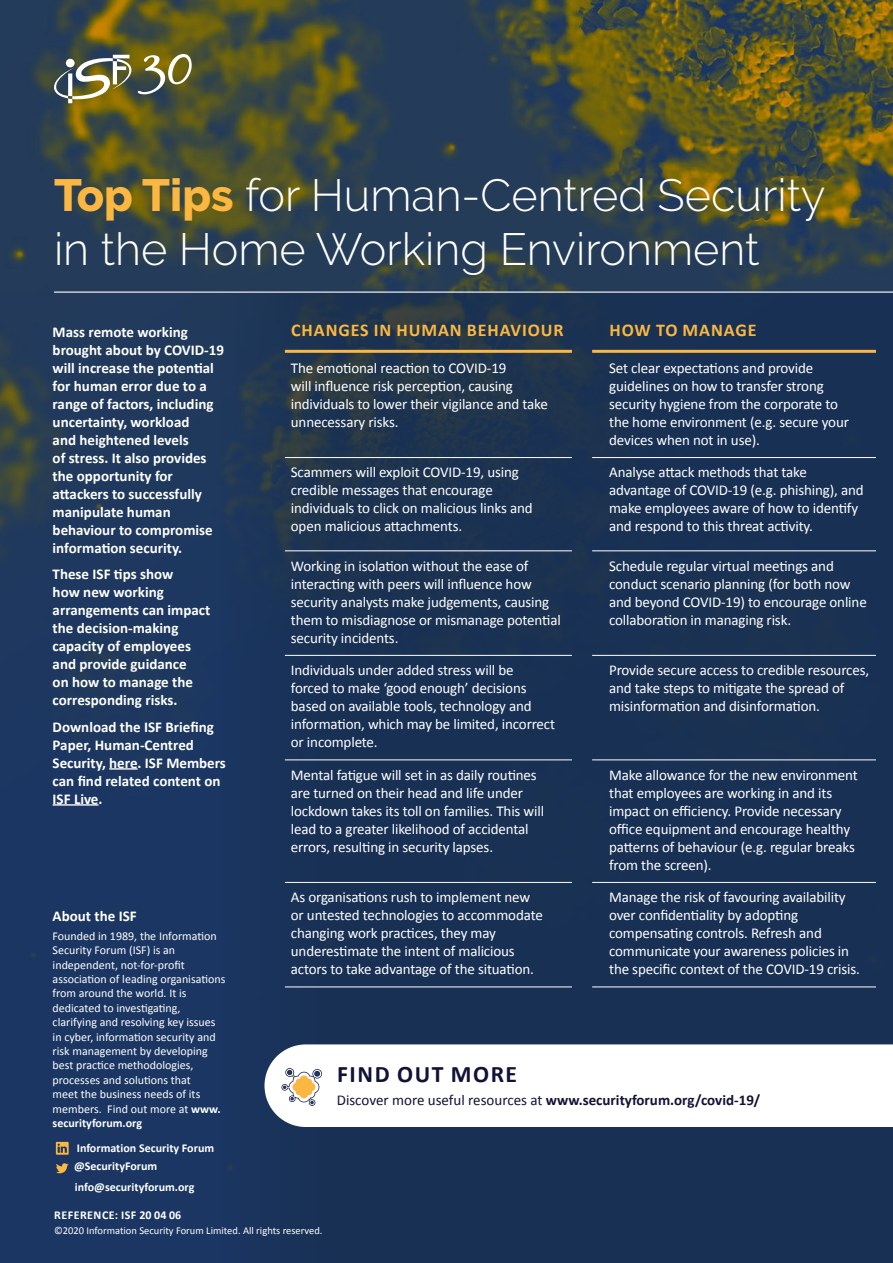
<style>
.page{position:relative;width:893px;height:1263px;background:#fff}
.page>*{position:absolute;margin:0;border:0;box-sizing:border-box;transform-origin:0 0}
.t1{font:300 45px/54px "Raleway";color:#fff}
.t2{font:700 23.7px "Calibri";letter-spacing:.065em;color:#121137}
.t3{font:700 18px "Calibri";letter-spacing:.05em;color:#fab742}
.t4{font:15px/18px "Calibri";letter-spacing:-.01em;color:#fff}
.t5{font:700 15px/18px "Calibri";color:#fff}
.t6{font:700 15px "Calibri";color:#121137}
.t7{font:12px/14.4px "Calibri";color:#fff}
.t8{font:700 12px/18.6px "Calibri";color:#fff}
.t9{font:700 12px "Calibri";letter-spacing:.04em;color:#fff}
.t10{font:10.5px "Calibri";color:#fff}
.s1{font-weight:800;color:#fab742}
.s2{font-weight:700}
.s3{font-weight:400}
</style>
<div class="page">
<img style="left:0;top:0;width:893px;height:292px">
<svg style="left:51px;top:54px;width:141px;height:49px"></svg>
<div style="left:0;top:292px;width:893px;height:971px;background:linear-gradient(to right,#1e385d,#182f50)"></div>
<svg style="left:56px;top:1142px;width:13px;height:13px"></svg>
<svg style="left:56px;top:1163px;width:13px;height:11px"></svg>
<hr style="left:54px;top:292px;width:839px;height:1px;background:#fff">
<hr style="left:109px;top:768px;width:29px;height:2px;background:#fff">
<hr style="left:53px;top:804px;width:46px;height:2px;background:#fff">
<svg style="left:264px;top:1044px;width:629px;height:83px"></svg>
<svg style="left:281px;top:1068px;width:42px;height:38px"></svg>
<hr style="left:285px;top:457px;width:287px;height:1px;background:#fff">
<hr style="left:285px;top:655px;width:287px;height:1px;background:#fff">
<hr style="left:285px;top:759px;width:287px;height:1px;background:#fff">
<hr style="left:285px;top:882px;width:287px;height:1px;background:#fff">
<hr style="left:285px;top:986px;width:287px;height:1px;background:#fff">
<hr style="left:592px;top:457px;width:284px;height:1px;background:#fff">
<hr style="left:592px;top:550px;width:284px;height:1px;background:#fff">
<hr style="left:592px;top:655px;width:284px;height:1px;background:#fff">
<hr style="left:592px;top:759px;width:284px;height:1px;background:#fff">
<hr style="left:592px;top:882px;width:284px;height:1px;background:#fff">
<hr style="left:592px;top:986px;width:284px;height:1px;background:#fff">
<hr style="left:285px;top:550px;width:287px;height:1px;background:#fff">
<hr style="left:592px;top:350px;width:284px;height:3px;background:#fab742">
<hr style="left:285px;top:350px;width:287px;height:3px;background:#fab742">
<h1 class="t1" style="left:54px;top:168px;width:773px"><span class="s1">Top Tips</span> for Human-Centred Security in the Home Working Environment</h1>
<p class="t5" style="left:53px;top:323px;width:173px">Mass remote working brought about by COVID-19 will increase the potential for human error due to a range of factors, including uncertainty, workload<br>and heightened levels<br>of stress. It also provides the opportunity for attackers to successfully manipulate human behaviour to compromise information security.</p>
<p class="t5" style="left:53px;top:565px;width:159px">These ISF tips show<br>how new working arrangements can impact the decision-making capacity of employees and provide guidance<br>on how to manage the corresponding risks.</p>
<p class="t5" style="left:53px;top:718px;width:175px">Download the ISF Briefing<br>Paper, Human-Centred<br>Security, here. ISF Members can find related content on<br>ISF Live.</p>
<p class="t5" style="left:53px;top:907px;width:86px">About the ISF</p>
<p class="t7" style="left:53px;top:929px;width:174px">Founded in 1989, the Information<br>Security Forum (ISF) is an independent, not-for-profit association of leading organisations from around the world. It is dedicated to investigating, clarifying and resolving key issues in cyber, information security and risk management by developing best practice methodologies, processes and solutions that<br>meet the business needs of its members. Find out more at <span class="s2">www. securityforum.org</span></p>
<p class="t8" style="left:74px;top:1138px;width:142px">Information Security Forum @SecurityForum</p>
<p class="t8" style="left:75px;top:1178px;width:121px">info@securityforum.org</p>
<p class="t3" style="left:291px;top:319px;width:274px">CHANGES IN HUMAN BEHAVIOUR</p>
<p class="t3" style="left:609px;top:319px;width:149px">HOW TO MANAGE</p>
<p class="t4" style="left:291px;top:359px;width:258px">The emotional reaction to COVID-19<br>will influence risk perception, causing individuals to lower their vigilance and take unnecessary risks.</p>
<p class="t4" style="left:609px;top:359px;width:241px">Set clear expectations and provide guidelines on how to transfer strong security hygiene from the corporate to the home environment (e.g. secure your devices when not in use).</p>
<p class="t4" style="left:291px;top:463px;width:243px">Scammers will exploit COVID-19, using credible messages that encourage individuals to click on malicious links and open malicious attachments.</p>
<p class="t4" style="left:609px;top:463px;width:256px">Analyse attack methods that take advantage of COVID-19 (e.g. phishing), and make employees aware of how to identify and respond to this threat activity.</p>
<p class="t4" style="left:291px;top:557px;width:271px">Working in isolation without the ease of interacting with peers will influence how security analysts make judgements, causing them to misdiagnose or mismanage potential security incidents.</p>
<p class="t4" style="left:609px;top:557px;width:259px">Schedule regular virtual meetings and conduct scenario planning (for both now and beyond COVID-19) to encourage online collaboration in managing risk.</p>
<p class="t4" style="left:291px;top:661px;width:266px">Individuals under added stress will be forced to make ‘good enough’ decisions based on available tools, technology and information, which may be limited, incorrect or incomplete.</p>
<p class="t4" style="left:609px;top:661px;width:262px">Provide secure access to credible resources, and take steps to mitigate the spread of misinformation and disinformation.</p>
<p class="t4" style="left:291px;top:766px;width:255px">Mental fatigue will set in as daily routines are turned on their head and life under lockdown takes its toll on families. This will lead to a greater likelihood of accidental errors, resulting in security lapses.</p>
<p class="t4" style="left:609px;top:766px;width:250px">Make allowance for the new environment that employees are working in and its impact on efficiency. Provide necessary office equipment and encourage healthy patterns of behaviour (e.g. regular breaks from the screen).</p>
<p class="t4" style="left:291px;top:888px;width:253px">As organisations rush to implement new or untested technologies to accommodate changing work practices, they may underestimate the intent of malicious actors to take advantage of the situation.</p>
<p class="t4" style="left:609px;top:888px;width:252px">Manage the risk of favouring availability over confidentiality by adopting compensating controls. Refresh and communicate your awareness policies in the specific context of the COVID-19 crisis.</p>
<h2 class="t2" style="left:337px;top:1059px;width:181px">FIND OUT MORE</h2>
<p class="t6" style="left:337px;top:1090px;width:425px"><span class="s3">Discover more useful resources at</span> www.securityforum.org/covid-19/</p>
<p class="t9" style="left:54px;top:1208px;width:129px">REFERENCE: ISF 20 04 06</p>
<p class="t10" style="left:54px;top:1224px;width:270px">©2020 Information Security Forum Limited. All rights reserved.</p>
</div>
